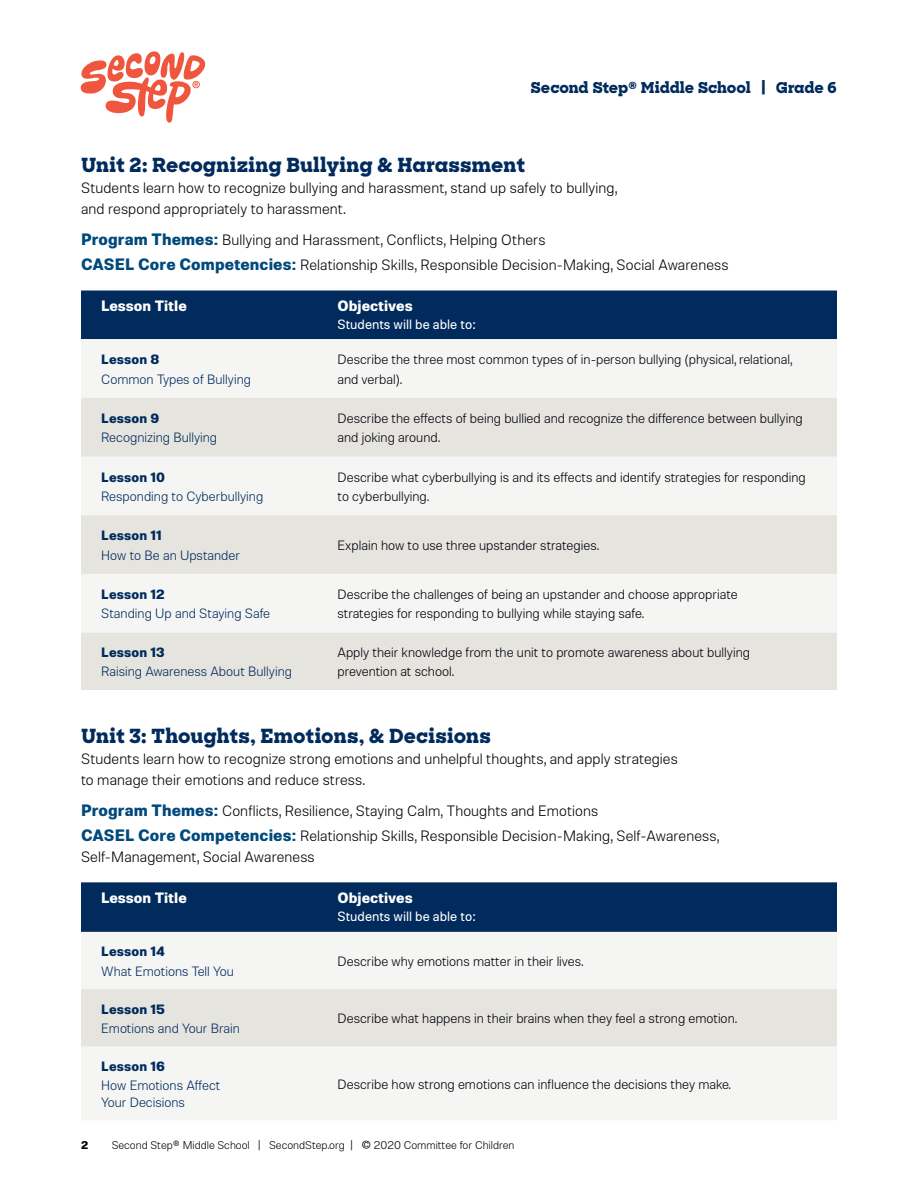
<style>
.page{position:relative;width:918px;height:1188px;background:#fff}
.page>*{position:absolute;margin:0;border:0;box-sizing:border-box;transform-origin:0 0}
.Body_-_Bullet_point{font:800 19.5px "Sharp Slab";letter-spacing:.005em;color:#002b5c}
.Body_-_Bullet_point-2{font:300 15px/21px "Molde";letter-spacing:.005em;color:#000008}
._12_LS_Signature_Quo{font:700 15px "Molde";color:#fff}
.t1{font:800 15px "Sharp Slab";letter-spacing:-.01em;color:#002b5c}
._12_LS_Signature_Quo-2{font:300 13.5px/19.5px "Molde";color:#000008}
._12_LS_Signature_Quo-3{font:300 13.5px/19.5px "Molde";color:#002b5c}
._12_LS_Signature_Quo-4{font:13.5px "Molde";color:#fff}
.t2{font:300 11.25px "Molde";color:#000008}
.t3{font:700 11.25px "Molde";color:#000008}
.s1{font-family:"Molde";font-weight:700}
.s2{font-weight:700;font-size:16.5px;color:#00497b}
.s3{font-weight:700}
.s4{font-size:16.5px}
</style>
<div class="page">
<svg style="left:80px;top:51px;width:126px;height:72px"></svg>
<div style="left:81px;top:291px;width:756px;height:48px;background:#002b5c"></div>
<div style="left:81px;top:339px;width:756px;height:59px;background:#f5f5f4"></div>
<svg style="left:81px;top:398px;width:756px;height:292px;fill:#e6e4df"></svg>
<div style="left:81px;top:882px;width:756px;height:50px;background:#002b5c"></div>
<div style="left:81px;top:932px;width:756px;height:188px;background:#f5f5f4"></div>
<div style="left:81px;top:989px;width:756px;height:58px;background:#e6e4df"></div>
<p class="t1" style="left:531px;top:77px;width:308px">Second Step<span class="s1">®</span> Middle School | Grade 6</p>
<p class="Body_-_Bullet_point" style="left:81px;top:151px;width:446px">Unit 2: Recognizing Bullying &amp; Harassment</p>
<p class="Body_-_Bullet_point-2" style="left:81px;top:177px;width:538px">Students learn how to recognize bullying and harassment, stand up safely to bullying, and respond appropriately to harassment.</p>
<p class="Body_-_Bullet_point-2" style="left:81px;top:229px;width:466px"><span class="s2">Program Themes:</span> Bullying and Harassment, Conflicts, Helping Others</p>
<p class="Body_-_Bullet_point-2" style="left:81px;top:254px;width:649px"><span class="s2">CASEL Core Competencies:</span> Relationship Skills, Responsible Decision-Making, Social Awareness</p>
<p class="_12_LS_Signature_Quo" style="left:101px;top:296px;width:87px">Lesson Title</p>
<p class="_12_LS_Signature_Quo" style="left:338px;top:296px;width:77px">Objectives</p>
<p class="_12_LS_Signature_Quo-4" style="left:338px;top:316px;width:140px">Students will be able to:</p>
<p class="_12_LS_Signature_Quo-3" style="left:101px;top:349px;width:151px"><span class="s3">Lesson 8<br></span>Common Types of Bullying</p>
<p class="_12_LS_Signature_Quo-2" style="left:338px;top:349px;width:456px">Describe the three most common types of in-person bullying (physical, relational, and verbal).</p>
<p class="_12_LS_Signature_Quo-3" style="left:101px;top:408px;width:117px"><span class="s3">Lesson 9<br></span>Recognizing Bullying</p>
<p class="_12_LS_Signature_Quo-2" style="left:338px;top:408px;width:467px">Describe the effects of being bullied and recognize the difference between bullying and joking around.</p>
<p class="_12_LS_Signature_Quo-3" style="left:101px;top:467px;width:164px"><span class="s3">Lesson 10<br></span>Responding to Cyberbullying</p>
<p class="_12_LS_Signature_Quo-2" style="left:338px;top:467px;width:470px">Describe what cyberbullying is and its effects and identify strategies for responding to cyberbullying.</p>
<p class="_12_LS_Signature_Quo-3" style="left:101px;top:525px;width:140px"><span class="s3">Lesson 11<br></span>How to Be an Upstander</p>
<p class="_12_LS_Signature_Quo-2" style="left:338px;top:535px;width:263px">Explain how to use three upstander strategies.</p>
<p class="_12_LS_Signature_Quo-3" style="left:101px;top:584px;width:170px"><span class="s3">Lesson 12<br></span>Standing Up and Staying Safe</p>
<p class="_12_LS_Signature_Quo-2" style="left:338px;top:584px;width:402px">Describe the challenges of being an upstander and choose appropriate strategies for responding to bullying while staying safe.</p>
<p class="_12_LS_Signature_Quo-3" style="left:101px;top:642px;width:192px"><span class="s3">Lesson 13<br></span>Raising Awareness About Bullying</p>
<p class="_12_LS_Signature_Quo-2" style="left:338px;top:642px;width:414px">Apply their knowledge from the unit to promote awareness about bullying prevention at school.</p>
<p class="Body_-_Bullet_point" style="left:81px;top:722px;width:411px">Unit 3: Thoughts, Emotions, &amp; Decisions</p>
<p class="Body_-_Bullet_point-2" style="left:81px;top:748px;width:598px">Students learn how to recognize strong emotions and unhelpful thoughts, and apply strategies to manage their emotions and reduce stress.</p>
<p class="Body_-_Bullet_point-2" style="left:81px;top:799px;width:519px"><span class="s2">Program Themes:</span> Conflicts, Resilience, Staying Calm, Thoughts and Emotions</p>
<p class="Body_-_Bullet_point-2" style="left:81px;top:825px;width:640px"><span class="s2">CASEL Core Competencies:</span> Relationship Skills, Responsible Decision-Making, Self-Awareness,<br>Self-Management, Social Awareness</p>
<p class="_12_LS_Signature_Quo" style="left:101px;top:888px;width:87px">Lesson Title</p>
<p class="_12_LS_Signature_Quo" style="left:338px;top:888px;width:77px">Objectives</p>
<p class="_12_LS_Signature_Quo-4" style="left:338px;top:907px;width:140px">Students will be able to:</p>
<p class="_12_LS_Signature_Quo-3" style="left:101px;top:941px;width:134px"><span class="s3">Lesson 14<br></span>What Emotions Tell You</p>
<p class="_12_LS_Signature_Quo-2" style="left:338px;top:951px;width:247px">Describe why emotions matter in their lives.</p>
<p class="_12_LS_Signature_Quo-3" style="left:101px;top:999px;width:140px"><span class="s3">Lesson 15<br></span>Emotions and Your Brain</p>
<p class="_12_LS_Signature_Quo-2" style="left:338px;top:1008px;width:401px">Describe what happens in their brains when they feel a strong emotion.</p>
<p class="_12_LS_Signature_Quo-3" style="left:101px;top:1056px;width:121px"><span class="s3">Lesson 16<br></span>How Emotions Affect</p>
<p class="_12_LS_Signature_Quo-3" style="left:101px;top:1092px;width:85px">Your Decisions</p>
<p class="_12_LS_Signature_Quo-2" style="left:338px;top:1074px;width:395px">Describe how strong emotions can influence the decisions they make.</p>
<p class="t3" style="left:81px;top:1137px;width:9px">2</p>
<p class="t2" style="left:112px;top:1138px;width:404px">Second Step® Middle School | SecondStep.org | <span class="s4">©</span> 2020 Committee for Children</p>
</div>
